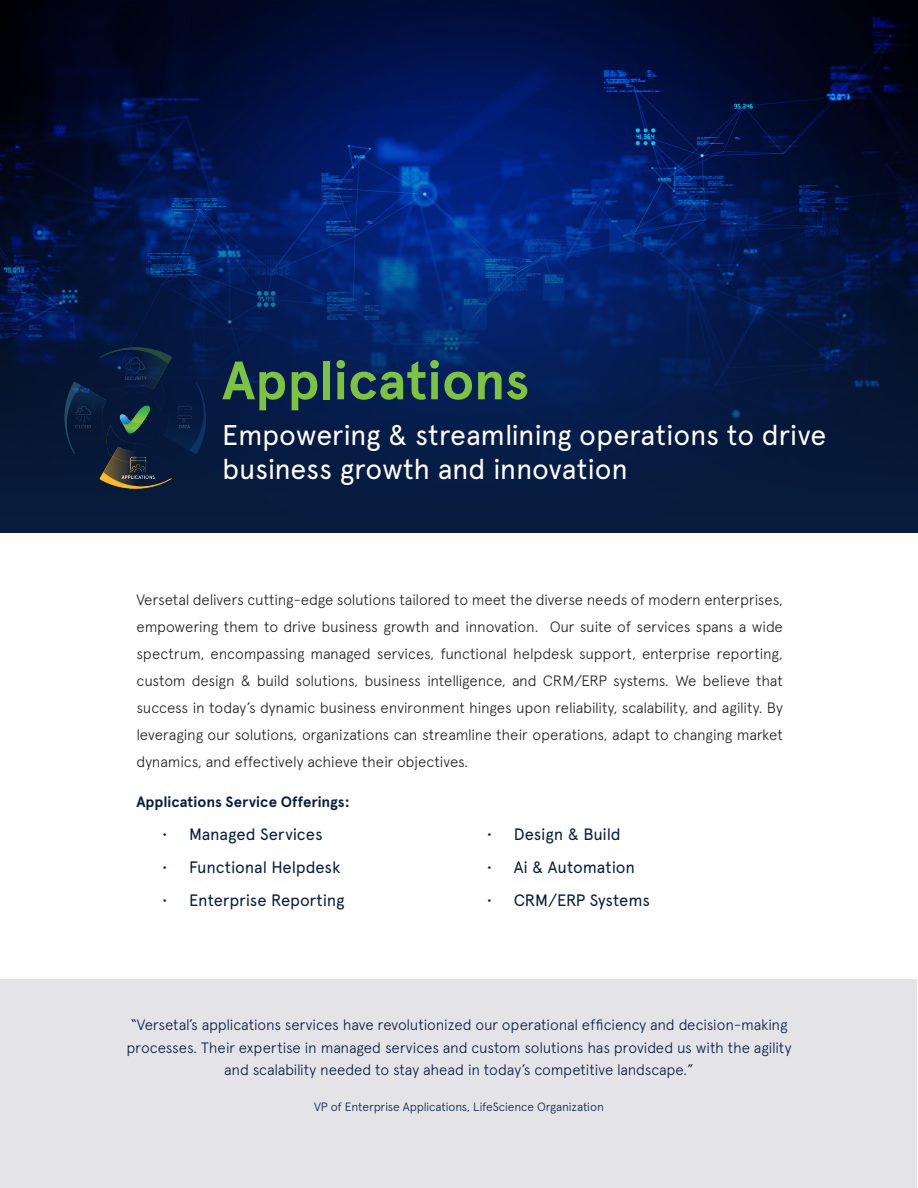
<style>
.page{position:relative;width:918px;height:1188px;background:#fff}
.page>*{position:absolute;margin:0;border:0;box-sizing:border-box;transform-origin:0 0}
.t1{font:700 54px "Apercu";color:#7fc241}
.t2{font:28.5px/34.2px "Apercu";letter-spacing:-.01em;color:#fff}
.t3{font:16.5px "Apercu";letter-spacing:-.01em;color:#081d3e}
.t4{font:300 15px/27px "Apercu";letter-spacing:-.01em;color:#231f20;text-align:justify}
.t5{font:300 15px/22.5px "Apercu";letter-spacing:-.015em;color:#081d3e;text-align:center}
.t6{font:700 15px "Apercu";color:#081d3e}
.t7{font:300 12px "Apercu";letter-spacing:-.015em;color:#081d3e}
</style>
<div class="page">
<img style="left:0;top:0;width:918px;height:82px">
<svg style="left:0;top:82px;width:918px;height:447px;background:#031b50"></svg>
<img style="left:64px;top:348px;width:142px;height:141px">
<div style="left:1px;top:980px;width:916px;height:208px;background:#e3e3e8"></div>
<p class="t1" style="left:222px;top:348px;width:309px">Applications</p>
<p class="t2" style="left:222px;top:417px;width:606px">Empowering &amp; streamlining operations to drive business growth and innovation</p>
<p class="t4" style="left:136px;top:586px;width:648px">Versetal delivers cutting-edge solutions tailored to meet the diverse needs of modern enterprises, empowering them to drive business growth and innovation. Our suite of services spans a wide spectrum, encompassing managed services, functional helpdesk support, enterprise reporting, custom design &amp; build solutions, business intelligence, and CRM/ERP systems. We believe that success in today’s dynamic business environment hinges upon reliability, scalability, and agility. By leveraging our solutions, organizations can streamline their operations, adapt to changing market dynamics, and effectively achieve their objectives.</p>
<p class="t6" style="left:136px;top:793px;width:215px">Applications Service Offerings:</p>
<p class="t3" style="left:162px;top:824px;width:162px">• Managed Services</p>
<p class="t3" style="left:162px;top:857px;width:180px">• Functional Helpdesk</p>
<p class="t3" style="left:162px;top:891px;width:184px">• Enterprise Reporting</p>
<p class="t3" style="left:487px;top:824px;width:136px">• Design &amp; Build</p>
<p class="t3" style="left:487px;top:857px;width:150px">• Ai &amp; Automation</p>
<p class="t3" style="left:487px;top:891px;width:165px">• CRM/ERP Systems</p>
<p class="t5" style="left:127px;top:1014px;width:666px">“Versetal’s applications services have revolutionized our operational efficiency and decision-making processes. Their expertise in managed services and custom solutions has provided us with the agility and scalability needed to stay ahead in today’s competitive landscape.”</p>
<p class="t7" style="left:314px;top:1100px;width:291px">VP of Enterprise Applications, LifeScience Organization</p>
</div>
